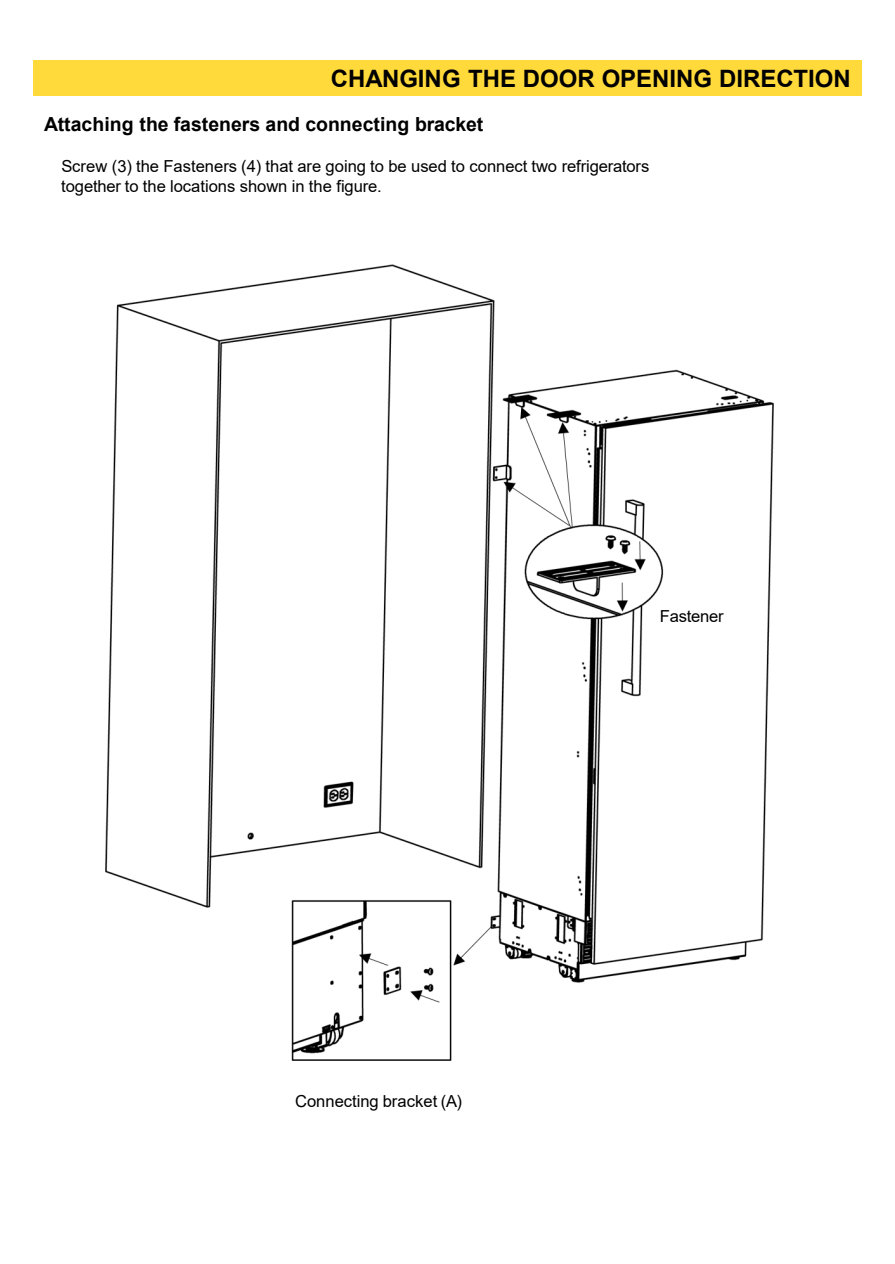
<style>
.page{position:relative;width:895px;height:1264px;background:#fff}
.page>*{position:absolute;margin:0;border:0;box-sizing:border-box;transform-origin:0 0}
.t1{font:700 24px "Arial";color:#000}
.t2{font:700 19.5px "Arial";color:#000}
.t3{font:16.5px/20px "Arial";color:#000}
</style>
<div class="page">
<div style="left:33px;top:60px;width:828px;height:35px;background:#ffda3a"></div>
<img style="left:105px;top:264px;width:668px;height:796px">
<h1 class="t1" style="left:331px;top:61px;width:521px">CHANGING THE DOOR OPENING DIRECTION</h1>
<p class="t2" style="left:44px;top:110px;width:440px">Attaching the fasteners and connecting bracket</p>
<p class="t3" style="left:61px;top:156px;width:589px">Screw (3) the Fasteners (4) that are going to be used to connect two refrigerators together to the locations shown in the figure.</p>
<p class="t3" style="left:659px;top:606px;width:65px">Fastener</p>
<p class="t3" style="left:295px;top:1091px;width:168px">Connecting bracket (A)</p>
</div>
